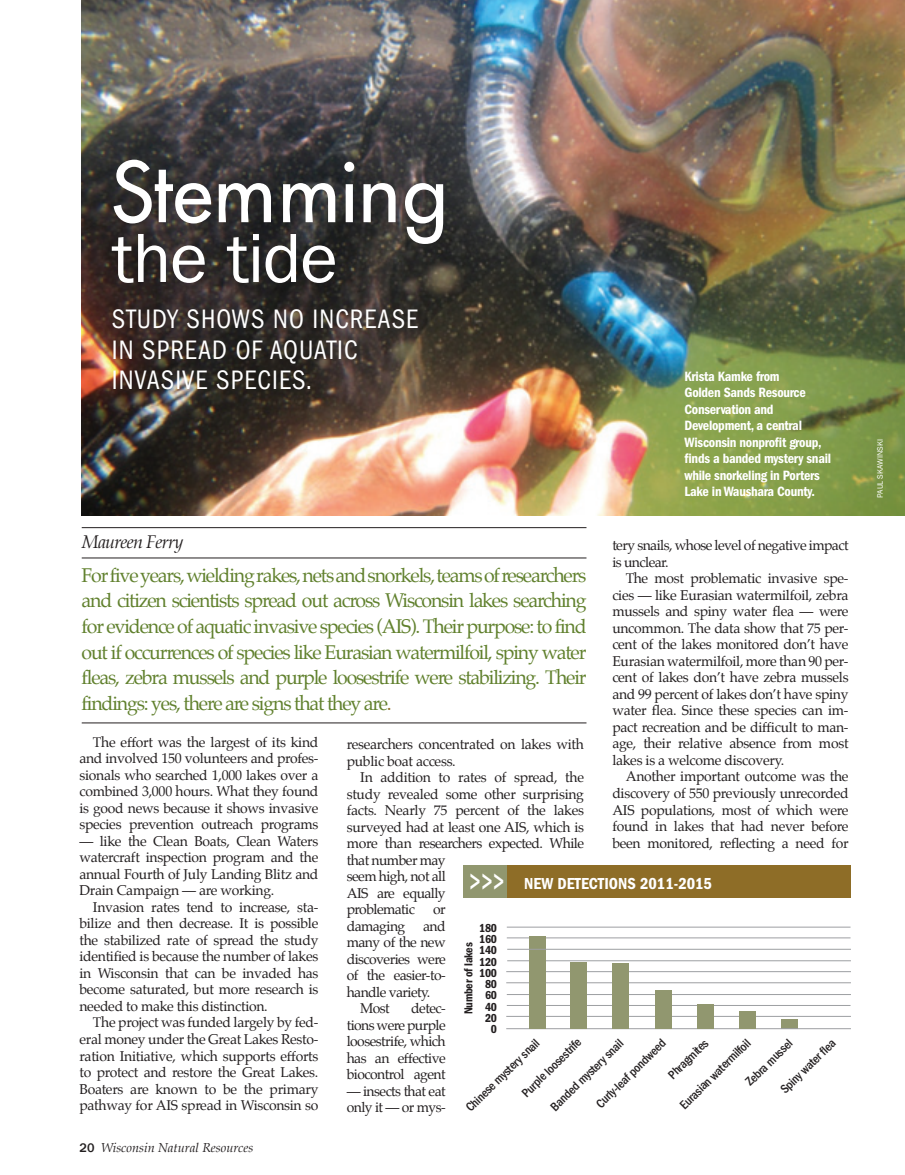
<style>
.page{position:relative;width:905px;height:1175px;background:#fff}
.page>*{position:absolute;margin:0;border:0;box-sizing:border-box;transform-origin:0 0}
.t1{font:80.4px "Kudos S Si";letter-spacing:.02em;color:#fff}
.t2{font:72px "Franklin Gothic";letter-spacing:-.02em;color:#fff}
.t3{font:condensed 27.6px/30.3px "Franklin Gothic";letter-spacing:.04em;color:#fff;scale:.95 1}
.t4{font:19.5px/25.5px "Palatino";letter-spacing:-.06em;color:#61812e;text-align:justify}
.t5{font:italic 18px "Palatino";letter-spacing:-.04em;color:#231f20}
.t6{font:600 condensed 16.5px "Franklin Gothic";color:#fff}
.t7{font:13.95px/16.5px "Palatino";letter-spacing:-.02em;color:#231f20;text-align:justify}
.t8{font:600 condensed 13.95px/16.5px "Franklin Gothic";letter-spacing:-.02em;color:#fff}
.t9{font:13.95px/16.5px "Palatino";letter-spacing:-.04em;color:#231f20}
.t10{font:500 condensed 12.75px "Franklin Gothic";color:#231f20}
.t11{font:italic 12.75px "Palatino";color:#231f20}
.t12{font:600 condensed 12px/11.2px "Franklin Gothic";letter-spacing:-.02em;color:#231f20;text-align:right}
.t13{font:8.1px "Franklin Gothic";color:#fff}
.s1{color:#8e6d27}
.s2{font-weight:500;font-size:31.5px}
.s3{font-family:"Franklin Gothic";font-weight:500;font-style:normal}
</style>
<div class="page">
<img style="left:81px;top:0;width:823px;height:515px">
<hr style="left:82px;top:557px;width:504px;height:1px;background:#231f20">
<hr style="left:82px;top:527px;width:504px;height:1px;background:#231f20">
<hr style="left:82px;top:722px;width:504px;height:1px;background:#231f20">
<div style="left:469px;top:865px;width:381px;height:33px;background:#8e6d27"></div>
<div style="left:463px;top:865px;width:43px;height:33px;background:#91976f"></div>
<hr style="left:507px;top:926px;width:343px;height:1px;background:#9d9fa2">
<div style="left:781px;top:1019px;width:16px;height:9px;background:#91976f"></div>
<hr style="left:507px;top:937px;width:343px;height:1px;background:#9d9fa2">
<hr style="left:507px;top:960px;width:343px;height:1px;background:#9d9fa2">
<hr style="left:506px;top:971px;width:344px;height:1px;background:#9d9fa2">
<hr style="left:506px;top:982px;width:344px;height:1px;background:#9d9fa2">
<hr style="left:507px;top:994px;width:343px;height:1px;background:#9d9fa2">
<hr style="left:507px;top:1005px;width:343px;height:1px;background:#9d9fa2">
<hr style="left:506px;top:1016px;width:344px;height:1px;background:#9d9fa2">
<hr style="left:506px;top:1028px;width:344px;height:1px;background:#9d9fa2">
<div style="left:528px;top:936px;width:17px;height:92px;background:#91976f"></div>
<div style="left:570px;top:961px;width:17px;height:67px;background:#91976f"></div>
<div style="left:612px;top:963px;width:17px;height:65px;background:#91976f"></div>
<div style="left:655px;top:990px;width:17px;height:38px;background:#91976f"></div>
<div style="left:696px;top:1004px;width:17px;height:24px;background:#91976f"></div>
<div style="left:739px;top:1011px;width:17px;height:17px;background:#91976f"></div>
<hr style="left:507px;top:949px;width:343px;height:1px;background:#9d9fa2">
<h1 class="t1" style="left:112px;top:139px;width:335px">Stemming</h1>
<h2 class="t2" style="left:112px;top:213px;width:227px">the tide</h2>
<h3 class="t3" style="left:112px;top:304px;width:324px">STUDY SHOWS NO INCREASE<br>IN SPREAD OF AQUATIC<br>INVASIVE SPECIES.</h3>
<p class="t8" style="left:684px;top:368px;width:148px">Krista Kamke from<br>Golden Sands Resource<br>Conservation and<br>Development, a central<br>Wisconsin nonprofit group, finds a banded mystery snail while snorkeling in Porters<br>Lake in Waushara County.</p>
<p class="t5" style="left:82px;top:526px;width:103px">Maureen Ferry</p>
<p class="t9" style="left:612px;top:537px;width:238px">tery snails, whose level of negative impact is unclear.</p>
<p class="t7" style="left:612px;top:570px;width:238px;text-indent:14px">The most problematic invasive spe&shy;cies — like Eurasian watermilfoil, zebra mussels and spiny water flea — were uncommon. The data show that 75 per&shy;cent of the lakes monitored don’t have Eurasian watermilfoil, more than 90 per&shy;cent of lakes don’t have zebra mussels and 99 percent of lakes don’t have spiny water flea. Since these species can im&shy;pact recreation and be difficult to man&shy;age, their relative absence from most lakes is a welcome discovery.</p>
<p class="t7" style="left:612px;top:768px;width:238px;text-indent:14px">Another important outcome was the discovery of 550 previously unrecorded AIS populations, most of which were found in lakes that had never before been monitored, reflecting a need for</p>
<p class="t4" style="left:82px;top:562px;width:506px">For five years, wielding rakes, nets and snorkels, teams of researchers and citizen scientists spread out across Wisconsin lakes searching for evidence of aquatic invasive species (AIS). Their purpose: to find out if occurrences of species like Eurasian watermilfoil, spiny water fleas, zebra mussels and purple loosestrife were stabilizing. Their findings: yes, there are signs that they are<span class="s1">.</span></p>
<p class="t7" style="left:79px;top:733px;width:240px;text-indent:14px">The effort was the largest of its kind and involved 150 volunteers and profes&shy;sionals who searched 1,000 lakes over a combined 3,000 hours. What they found is good news because it shows invasive species prevention outreach programs</p>
<p class="t7" style="left:79px;top:832px;width:240px">— like the Clean Boats, Clean Waters watercraft inspection program and the annual Fourth of July Landing Blitz and Drain Campaign — are working.</p>
<p class="t7" style="left:79px;top:898px;width:240px;text-indent:14px">Invasion rates tend to increase, sta&shy;bilize and then decrease. It is possible the stabilized rate of spread the study identified is because the number of lakes in Wisconsin that can be invaded has become saturated, but more research is needed to make this distinction.</p>
<p class="t7" style="left:79px;top:1014px;width:240px;text-indent:14px">The project was funded largely by fed&shy;eral money under the Great Lakes Resto&shy;ration Initiative, which supports efforts to protect and restore the Great Lakes.<br>Boaters are known to be the primary pathway for AIS spread in Wisconsin so</p>
<p class="t7" style="left:347px;top:736px;width:239px">researchers concentrated on lakes with public boat access.</p>
<p class="t7" style="left:347px;top:769px;width:239px;text-align:left;text-indent:14px">In addition to rates of spread, the study revealed some other surprising facts. Nearly 75 percent of the lakes surveyed had at least one AIS, which is more than researchers expected. While that number may<br>seem high, not all<br>AIS are equally<br>problematic</p>
<p class="t6" style="left:470px;top:874px;width:244px"><span class="s2">&gt;&gt;&gt;</span> NEW DETECTIONS 2011-2015</p>
<p class="t7" style="left:433px;top:901px;width:14px">or</p>
<p class="t9" style="left:347px;top:917px;width:60px">damaging</p>
<p class="t7" style="left:423px;top:917px;width:24px">and</p>
<p class="t9" style="left:347px;top:934px;width:100px">many of the new</p>
<p class="t9" style="left:347px;top:950px;width:100px">discoveries were</p>
<p class="t9" style="left:347px;top:967px;width:100px">of the easier-to-</p>
<p class="t9" style="left:347px;top:983px;width:85px">handle variety.</p>
<p class="t7" style="left:360px;top:1000px;width:31px">Most</p>
<p class="t12" style="left:479px;top:922px;width:19px">180<br>160<br>140<br>120<br>100<br>80<br>60<br>40<br>20<br>0</p>
<p class="t12" style="left:463px;top:1014px;width:73px;rotate:-90deg">Number of lakes</p>
<p class="t10" style="left:463px;top:1104px;width:99px;rotate:-45deg">Chinese mystery snail</p>
<p class="t7" style="left:347px;top:1000px;width:100px;text-indent:64px">detec&shy;tions were purple loosestrife, which has an effective biocontrol agent</p>
<p class="t9" style="left:347px;top:1082px;width:100px">— insects that eat only it — or mys-</p>
<p class="t10" style="left:677px;top:1101px;width:95px;rotate:-45deg">Eurasian watermilfoil</p>
<p class="t10" style="left:593px;top:1100px;width:94px;rotate:-45deg">Curly-leaf pondweed</p>
<p class="t10" style="left:665px;top:1071px;width:52px;rotate:-45deg">Phragmites</p>
<p class="t10" style="left:547px;top:1104px;width:98px;rotate:-45deg">Banded mystery snail</p>
<p class="t10" style="left:742px;top:1078px;width:62px;rotate:-45deg">Zebra mussel</p>
<p class="t10" style="left:519px;top:1090px;width:79px;rotate:-45deg">Purple loosestrife</p>
<p class="t10" style="left:777px;top:1086px;width:73px;rotate:-45deg">Spiny water fl ea</p>
<p class="t11" style="left:80px;top:1137px;width:175px"><span class="s3">20</span> Wisconsin Natural Resources</p>
<p class="t13" style="left:875px;top:498px;width:60px;rotate:-90deg">PAUL SKAWINSKI</p>
</div>
